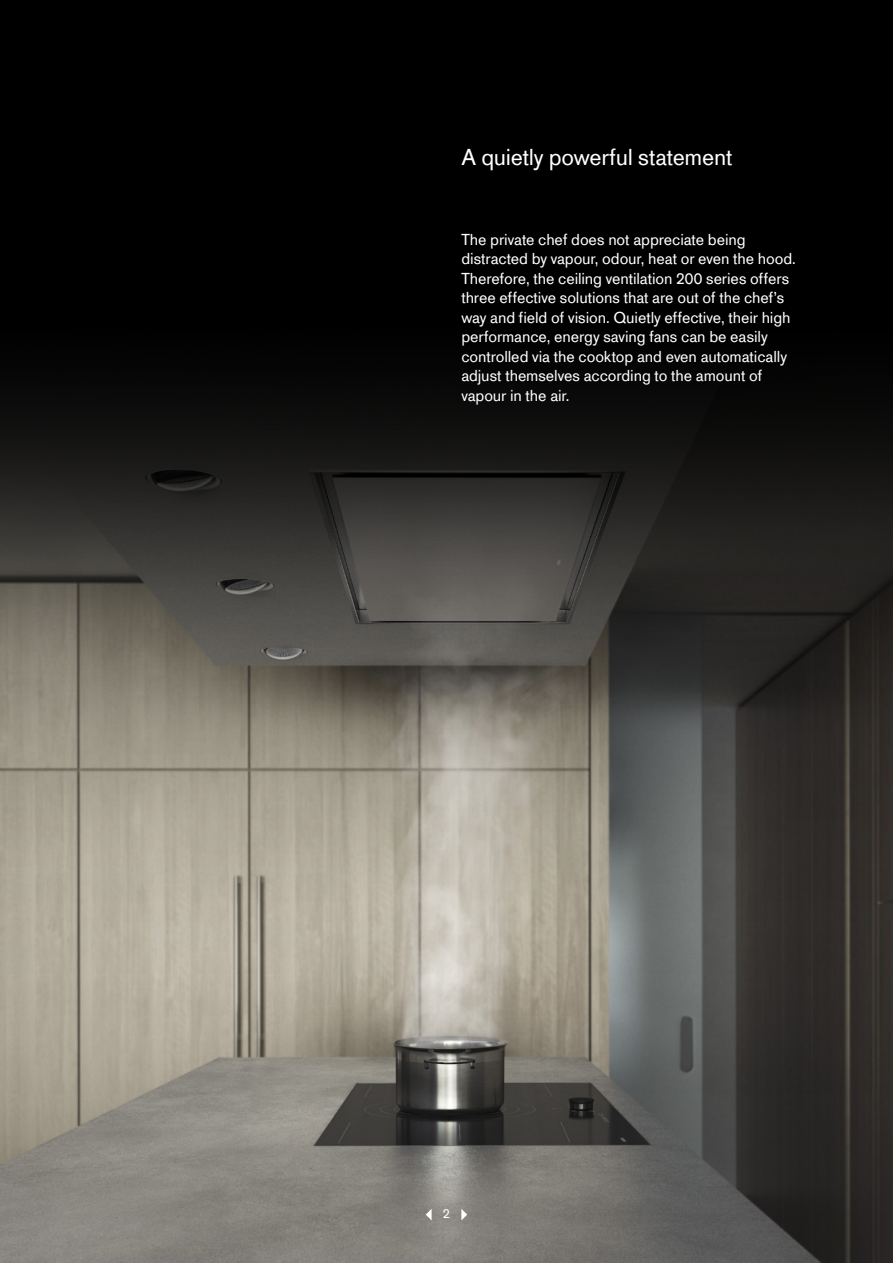
<style>
.page{position:relative;width:893px;height:1263px;background:#fff}
.page>*{position:absolute;margin:0;border:0;box-sizing:border-box;transform-origin:0 0}
.t1{font:24px "Gaggenau";letter-spacing:-.015em;color:#fff}
.t2{font:16.5px/19.5px "Gaggenau";letter-spacing:-.005em;color:#fff}
.t3{font:13.5px "Gaggenau";color:#fff}
</style>
<div class="page">
<img style="left:0;top:865px;width:893px;height:398px">
<img style="left:0;top:0;width:893px;height:865px">
<svg style="left:461px;top:1209px;width:6px;height:11px"></svg>
<svg style="left:426px;top:1209px;width:6px;height:11px"></svg>
<h1 class="t1" style="left:461px;top:143px;width:273px">A quietly powerful statement</h1>
<p class="t2" style="left:461px;top:229px;width:336px">The private chef does not appreciate being distracted by vapour, odour, heat or even the hood.<br>Therefore, the ceiling ventilation 200 series offers three effective solutions that are out of the chef’s way and field of vision. Quietly effective, their high performance, energy saving fans can be easily controlled via the cooktop and even automatically adjust themselves according to the amount of vapour in the air.</p>
<p class="t3" style="left:443px;top:1205px;width:9px">2</p>
</div>
